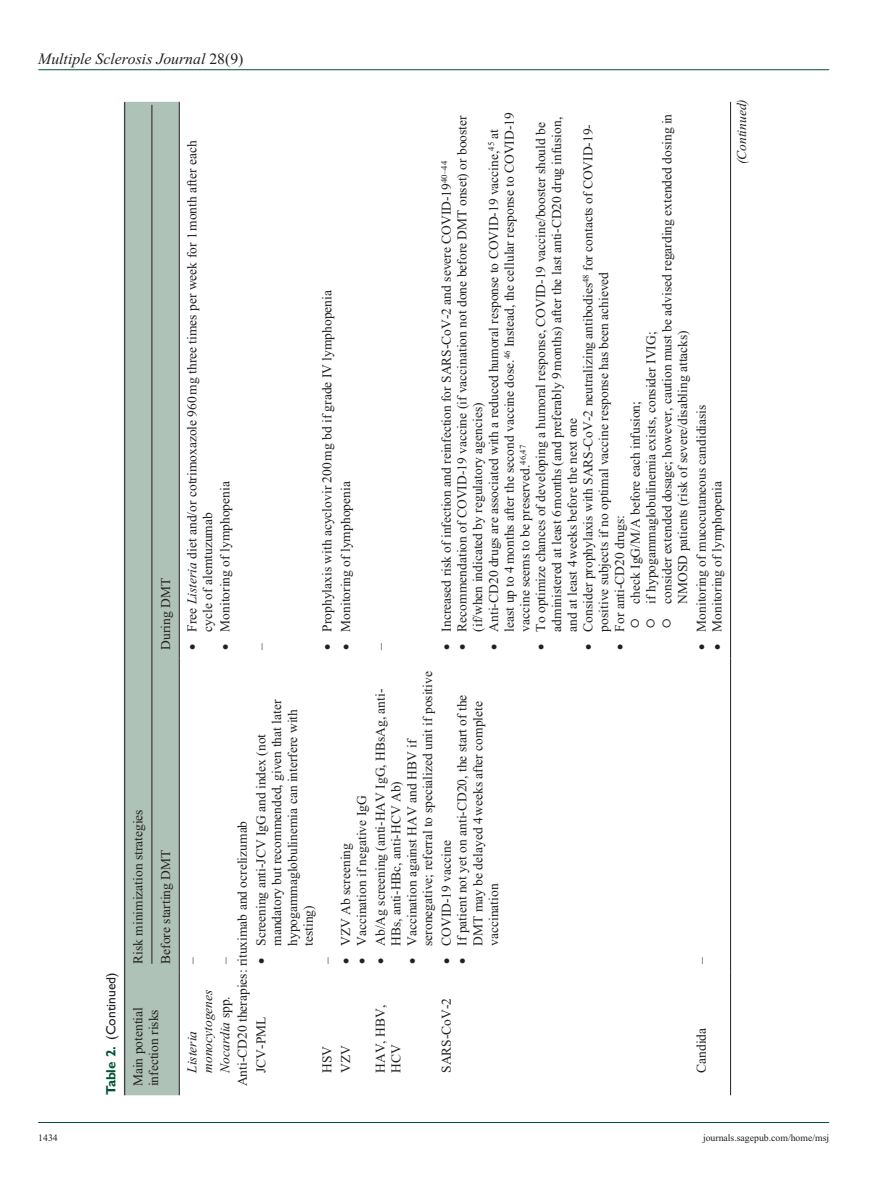
<style>
.page{position:relative;width:893px;height:1191px;background:#fff}
.page>*{position:absolute;margin:0;border:0;box-sizing:border-box;transform-origin:0 0}
.t1{font:italic 15.75px "Times New Roman";color:#231f20}
.t2{font:13.5px/15.8px "Times New Roman";color:#231f20}
.t3{font:italic 13.5px/15.8px "Times New Roman";color:#231f20}
.t4{font:500 13.5px "Gill Sans MT Pro";color:#231f20}
.t5{font:9.75px "Times New Roman";color:#231f20}
.s1{font-style:normal}
.s2{font-weight:700;color:#015436}
.s3{font-style:italic}
</style>
<div class="page">
<hr style="left:38px;top:69px;width:791px;height:1px;background:#015436">
<hr style="left:38px;top:1122px;width:791px;height:1px;background:#015436">
<div style="left:125px;top:102px;width:54px;height:993px;background:#afc2b8"></div>
<hr style="left:179px;top:658px;width:1px;height:314px;background:#231f20">
<hr style="left:179px;top:102px;width:1px;height:556px;background:#231f20">
<hr style="left:179px;top:972px;width:1px;height:123px;background:#231f20">
<hr style="left:730px;top:972px;width:1px;height:123px;background:#231f20">
<hr style="left:730px;top:658px;width:1px;height:314px;background:#231f20">
<hr style="left:730px;top:102px;width:1px;height:556px;background:#231f20">
<hr style="left:152px;top:105px;width:1px;height:858px;background:#231f20">
<hr style="left:124px;top:102px;width:1px;height:993px;background:#231f20">
<p class="t1" style="left:38px;top:50px;width:207px">Multiple Sclerosis Journal <span class="s1">28(9)</span></p>
<p class="t4" style="left:103px;top:1095px;width:124px;rotate:-90deg"><span class="s2">Table 2.</span> (Continued)</p>
<p class="t2" style="left:158px;top:649px;width:73px;rotate:-90deg">During DMT</p>
<p class="t2" style="left:124px;top:963px;width:156px;line-height:27.8px;rotate:-90deg">Risk minimization strategies<br>Before starting DMT</p>
<p class="t2" style="left:130px;top:1086px;width:81px;rotate:-90deg">Main potential infection risks</p>
<p class="t2" style="left:184px;top:631px;width:493px;text-indent:-18px;rotate:-90deg">• Free <span class="s3">Listeria</span> diet and/or cotrimoxazole 960mg three times per week for 1month after each cycle of alemtuzumab</p>
<p class="t2" style="left:217px;top:649px;width:169px;rotate:-90deg">• Monitoring of lymphopenia</p>
<p class="t2" style="left:253px;top:649px;width:8px;rotate:-90deg">–</p>
<p class="t2" style="left:319px;top:649px;width:361px;rotate:-90deg">• Prophylaxis with acyclovir 200mg bd if grade IV lymphopenia</p>
<p class="t2" style="left:338px;top:649px;width:169px;rotate:-90deg">• Monitoring of lymphopenia</p>
<p class="t2" style="left:372px;top:649px;width:8px;rotate:-90deg">–</p>
<p class="t2" style="left:454px;top:631px;width:517px;text-indent:-18px;rotate:-90deg">• Recommendation of COVID-19 vaccine (if vaccination not done before DMT onset) or booster (if/when indicated by regulatory agencies)</p>
<p class="t2" style="left:486px;top:631px;width:520px;text-indent:-18px;rotate:-90deg">• Anti-CD20 drugs are associated with a reduced humoral response to COVID-19 vaccine,<sup>45</sup> at least up to 4months after the second vaccine dose.<sup>46</sup> Instead, the cellular response to COVID-19 vaccine seems to be preserved.<sup>46,47</sup></p>
<p class="t2" style="left:533px;top:631px;width:516px;text-indent:-18px;rotate:-90deg">• To optimize chances of developing a humoral response, COVID-19 vaccine/booster should be administered at least 6months (and preferably 9months) after the last anti-CD20 drug infusion, and at least 4weeks before the next one</p>
<p class="t2" style="left:580px;top:631px;width:509px;text-indent:-18px;rotate:-90deg">• Consider prophylaxis with SARS-CoV-2 neutralizing antibodies<sup>48</sup> for contacts of COVID-19- positive subjects if no optimal vaccine response has been achieved</p>
<p class="t2" style="left:659px;top:628px;width:516px;rotate:-90deg">⚪ consider extended dosage; however, caution must be advised regarding extended dosing in</p>
<p class="t2" style="left:438px;top:649px;width:490px;rotate:-90deg">• Increased risk of infection and reinfection for SARS-CoV-2 and severe COVID-19<sup>40–44</sup></p>
<p class="t2" style="left:675px;top:603px;width:275px;rotate:-90deg">NMOSD patients (risk of severe/disabling attacks)</p>
<p class="t2" style="left:643px;top:628px;width:298px;rotate:-90deg">⚪ if hypogammaglobulinemia exists, consider IVIG;</p>
<p class="t2" style="left:627px;top:628px;width:229px;rotate:-90deg">⚪ check IgG/M/A before each infusion;</p>
<p class="t2" style="left:693px;top:649px;width:246px;rotate:-90deg">• Monitoring of mucocutaneous candidiasis</p>
<p class="t2" style="left:709px;top:649px;width:169px;rotate:-90deg">• Monitoring of lymphopenia</p>
<p class="t2" style="left:612px;top:649px;width:136px;rotate:-90deg">• For anti-CD20 drugs:</p>
<p class="t2" style="left:253px;top:945px;width:248px;text-indent:-18px;rotate:-90deg">• Screening anti-JCV IgG and index (not mandatory but recommended, given that later hypogammaglobulinemia can interfere with testing)</p>
<p class="t2" style="left:233px;top:1072px;width:253px;line-height:18.8px;text-indent:-14px;rotate:-90deg">Anti-CD20 therapies: rituximab and ocrelizumab<br>JCV-PML</p>
<p class="t2" style="left:184px;top:963px;width:8px;rotate:-90deg">–</p>
<p class="t2" style="left:217px;top:963px;width:8px;rotate:-90deg">–</p>
<p class="t2" style="left:319px;top:963px;width:8px;rotate:-90deg">–</p>
<p class="t3" style="left:184px;top:1072px;width:85px;rotate:-90deg">Listeria monocytogenes</p>
<p class="t3" style="left:217px;top:1072px;width:78px;rotate:-90deg">Nocardia <span class="s1">spp.</span></p>
<p class="t2" style="left:319px;top:1072px;width:28px;rotate:-90deg">HSV</p>
<p class="t2" style="left:404px;top:946px;width:276px;text-indent:-18px;rotate:-90deg">• Vaccination against HAV and HBV if seronegative; referral to specialized unit if positive</p>
<p class="t2" style="left:372px;top:946px;width:258px;text-indent:-18px;rotate:-90deg">• Ab/Ag screening (anti-HAV IgG, HBsAg, anti-<br>HBs, anti-HBc, anti-HCV Ab)</p>
<p class="t2" style="left:454px;top:946px;width:253px;text-indent:-18px;rotate:-90deg">• If patient not yet on anti-CD20, the start of the<br>DMT may be delayed 4weeks after complete vaccination</p>
<p class="t2" style="left:354px;top:963px;width:170px;rotate:-90deg">• Vaccination if negative IgG</p>
<p class="t2" style="left:438px;top:964px;width:125px;rotate:-90deg">• COVID-19 vaccine</p>
<p class="t2" style="left:338px;top:963px;width:122px;rotate:-90deg">• VZV Ab screening</p>
<p class="t2" style="left:338px;top:1072px;width:29px;rotate:-90deg">VZV</p>
<p class="t2" style="left:372px;top:1072px;width:69px;rotate:-90deg">HAV, HBV,<br>HCV</p>
<p class="t2" style="left:438px;top:1072px;width:77px;rotate:-90deg">SARS-CoV-2</p>
<p class="t2" style="left:693px;top:963px;width:8px;rotate:-90deg">–</p>
<p class="t2" style="left:693px;top:1072px;width:46px;rotate:-90deg">Candida</p>
<p class="t3" style="left:734px;top:164px;width:67px;rotate:-90deg">(Continued)</p>
<p class="t5" style="left:38px;top:1132px;width:21px">1434</p>
<p class="t5" style="left:703px;top:1132px;width:128px">journals.sagepub.com/home/msj</p>
</div>
